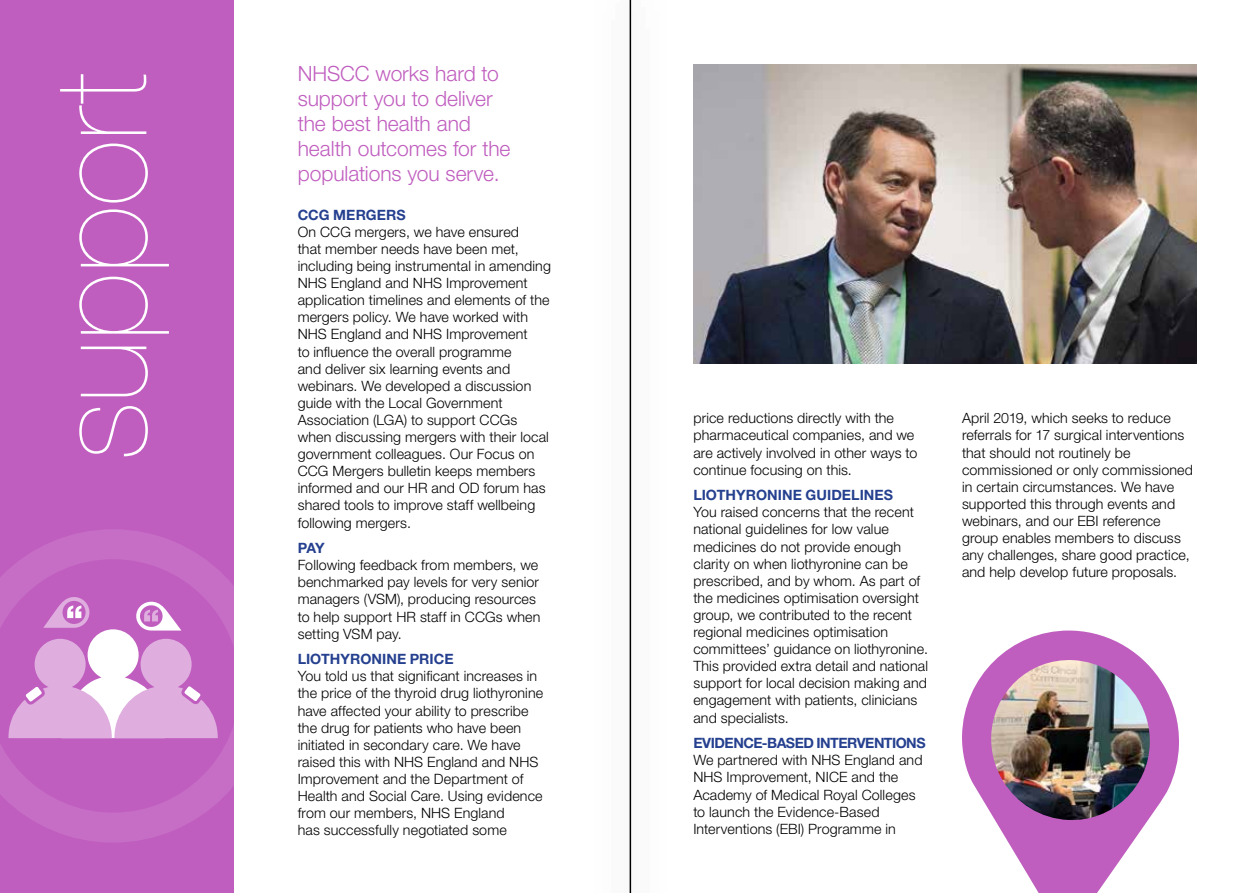
<style>
.page{position:relative;width:1259px;height:893px;background:#fff}
.page>*{position:absolute;margin:0;border:0;box-sizing:border-box;transform-origin:0 0}
.t1{font:200 127.5px "Helvetica Neue LT Std";letter-spacing:-.01em;color:#fff}
.t2{font:300 21px/25.2px "Helvetica Neue LT Std";letter-spacing:-.005em;color:#c05ebf}
.t3{font:300 14.25px/17.1px "Helvetica Neue LT Std";letter-spacing:.01em;color:#000}
.t4{font:700 14.25px "Helvetica Neue LT Std";letter-spacing:-.005em;color:#25408f}
.t5{font:700 14.25px "Helvetica Neue LT Std";letter-spacing:-.035em;color:#25408f}
</style>
<div class="page">
<div style="left:592px;top:0;width:77px;height:893px;background:#fafafa"></div>
<hr style="left:629px;top:0;width:2px;height:893px;background:#000">
<div style="left:0;top:0;width:234px;height:893px;background:#c05ebf"></div>
<img style="left:693px;top:64px;width:503px;height:299px">
<img style="left:962px;top:630px;width:217px;height:263px">
<svg style="left:0;top:529px;width:234px;height:313px"></svg>
<h1 class="t1" style="left:28px;top:460px;width:390px;rotate:-90deg">support</h1>
<h2 class="t2" style="left:298px;top:60px;width:214px">NHSCC works hard to support you to deliver the best health and health outcomes for the populations you serve.</h2>
<p class="t4" style="left:298px;top:206px;width:12px">CCG</p>
<p class="t4" style="left:333px;top:206px;width:72px">MERGERS</p>
<p class="t3" style="left:298px;top:223px;width:255px">On CCG mergers, we have ensured<br>that member needs have been met, including being instrumental in amending NHS England and NHS Improvement application timelines and elements of the mergers policy. We have worked with NHS England and NHS Improvement<br>to influence the overall programme<br>and deliver six learning events and webinars. We developed a discussion guide with the Local Government Association (LGA) to support CCGs when discussing mergers with their local government colleagues. Our Focus on CCG Mergers bulletin keeps members informed and our HR and OD forum has shared tools to improve staff wellbeing following mergers.</p>
<p class="t4" style="left:298px;top:539px;width:29px">PAY</p>
<p class="t3" style="left:298px;top:556px;width:244px">Following feedback from members, we benchmarked pay levels for very senior managers (VSM), producing resources to help support HR staff in CCGs when setting VSM pay.</p>
<p class="t4" style="left:298px;top:650px;width:157px">LIOTHYRONINE PRICE</p>
<p class="t3" style="left:298px;top:667px;width:247px">You told us that significant increases in the price of the thyroid drug liothyronine have affected your ability to prescribe the drug for patients who have been initiated in secondary care. We have raised this with NHS England and NHS Improvement and the Department of Health and Social Care. Using evidence from our members, NHS England<br>has successfully negotiated some</p>
<p class="t3" style="left:693px;top:409px;width:226px">price reductions directly with the pharmaceutical companies, and we are actively involved in other ways to continue focusing on this.</p>
<p class="t4" style="left:693px;top:486px;width:200px">LIOTHYRONINE GUIDELINES</p>
<p class="t3" style="left:693px;top:503px;width:236px">You raised concerns that the recent national guidelines for low value medicines do not provide enough clarity on when liothyronine can be prescribed, and by whom. As part of the medicines optimisation oversight group, we contributed to the recent regional medicines optimisation committees’ guidance on liothyronine.<br>This provided extra detail and national support for local decision making and engagement with patients, clinicians and specialists.</p>
<p class="t5" style="left:693px;top:734px;width:232px">EVIDENCE-BASED INTERVENTIONS</p>
<p class="t3" style="left:693px;top:751px;width:231px">We partnered with NHS England and<br>NHS Improvement, NICE and the<br>Academy of Medical Royal Colleges to launch the Evidence-Based<br>Interventions (EBI) Programme in</p>
<p class="t3" style="left:962px;top:409px;width:232px">April 2019, which seeks to reduce referrals for 17 surgical interventions that should not routinely be commissioned or only commissioned in certain circumstances. We have supported this through events and webinars, and our EBI reference group enables members to discuss any challenges, share good practice, and help develop future proposals.</p>
</div>
